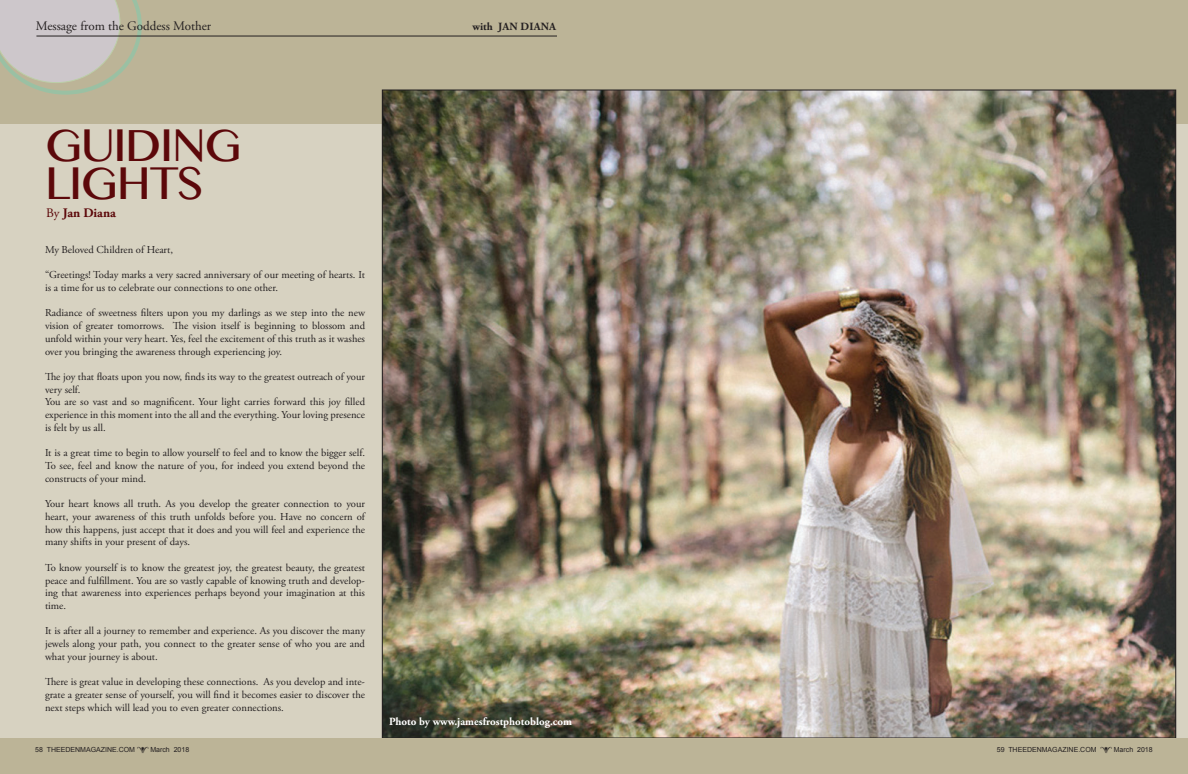
<style>
.page{position:relative;width:1188px;height:774px;background:#fff}
.page>*{position:absolute;margin:0;border:0;box-sizing:border-box;transform-origin:0 0}
.t1{font:46px "Lao MN";letter-spacing:-.03em;color:#5c080a}
.t2{font:13px "Adobe Garamond Pro";color:#231f20}
.t3{font:700 13px "Adobe Garamond Pro";color:#5c080a}
.t4{font:700 11px "Adobe Garamond Pro";color:#fff}
.t5{font:700 11px "Adobe Garamond Pro";letter-spacing:.015em;color:#231f20}
.t6{font:10.6px/12.7px "Adobe Garamond Pro";color:#231f20;text-align:justify}
.t7{font:7px "Arial";color:#231f20}
.s1{font-weight:400}
</style>
<div class="page">
<div style="left:0;top:123px;width:1188px;height:651px;background:#d7d2c1"></div>
<div style="left:0;top:0;width:1188px;height:123px;background:#bcb497"></div>
<img style="left:384px;top:92px;width:790px;height:644px">
<div style="left:0;top:739px;width:1188px;height:35px;background:#bcb497"></div>
<svg style="left:0;top:0;width:142px;height:95px"></svg>
<hr style="left:36px;top:36px;width:521px;height:1px;background:#231f20">
<p class="t2" style="left:36px;top:19px;width:177px">Message from the Goddess Mother</p>
<p class="t5" style="left:473px;top:21px;width:85px">with JAN DIANA</p>
<p class="t1" style="left:45px;top:113px;width:199px">GUIDING</p>
<p class="t1" style="left:45px;top:151px;width:160px">LIGHTS</p>
<p class="t3" style="left:46px;top:206px;width:71px"><span class="s1">By</span> Jan Diana</p>
<p class="t6" style="left:45px;top:244px;width:130px">My Beloved Children of Heart,</p>
<p class="t6" style="left:45px;top:269px;width:322px">“Greetings! Today marks a very sacred anniversary of our meeting of hearts. It is a time for us to celebrate our connections to one other.</p>
<p class="t6" style="left:45px;top:307px;width:322px">Radiance of sweetness filters upon you my darlings as we step into the new</p>
<p class="t6" style="left:45px;top:320px;width:322px">vision of greater tomorrows. The vision itself is beginning to blossom and unfold within your very heart. Yes, feel the excitement of this truth as it washes over you bringing the awareness through experiencing joy.</p>
<p class="t6" style="left:45px;top:371px;width:322px">The joy that floats upon you now, finds its way to the greatest outreach of your very self.</p>
<p class="t6" style="left:45px;top:396px;width:322px">You are so vast and so magnificent. Your light carries forward this joy filled experience in this moment into the all and the everything. Your loving presence is felt by us all.</p>
<p class="t6" style="left:45px;top:447px;width:322px">It is a great time to begin to allow yourself to feel and to know the bigger self.<br>To see, feel and know the nature of you, for indeed you extend beyond the constructs of your mind.</p>
<p class="t6" style="left:45px;top:498px;width:322px">Your heart knows all truth. As you develop the greater connection to your heart, your awareness of this truth unfolds before you. Have no concern of</p>
<p class="t6" style="left:45px;top:523px;width:322px">how this happens, just accept that it does and you will feel and experience the many shifts in your present of days.</p>
<p class="t6" style="left:45px;top:562px;width:322px">To know yourself is to know the greatest joy, the greatest beauty, the greatest peace and fulfillment. You are so vastly capable of knowing truth and develop&shy;ing that awareness into experiences perhaps beyond your imagination at this time.</p>
<p class="t6" style="left:45px;top:625px;width:322px">It is after all a journey to remember and experience. As you discover the many jewels along your path, you connect to the greater sense of who you are and what your journey is about.</p>
<p class="t6" style="left:45px;top:676px;width:322px">There is great value in developing these connections. As you develop and inte&shy;grate a greater sense of yourself, you will find it becomes easier to discover the next steps which will lead you to even greater connections.</p>
<p class="t7" style="left:35px;top:744px;width:101px">58 THEEDENMAGAZINE.COM</p>
<p class="t7" style="left:150px;top:744px;width:40px">March 2018</p>
<p class="t7" style="left:997px;top:744px;width:101px">59 THEEDENMAGAZINE.COM</p>
<p class="t7" style="left:1114px;top:744px;width:40px">March 2018</p>
<p class="t4" style="left:389px;top:715px;width:184px">Photo by www.jamesfrostphotoblog.com</p>
</div>
